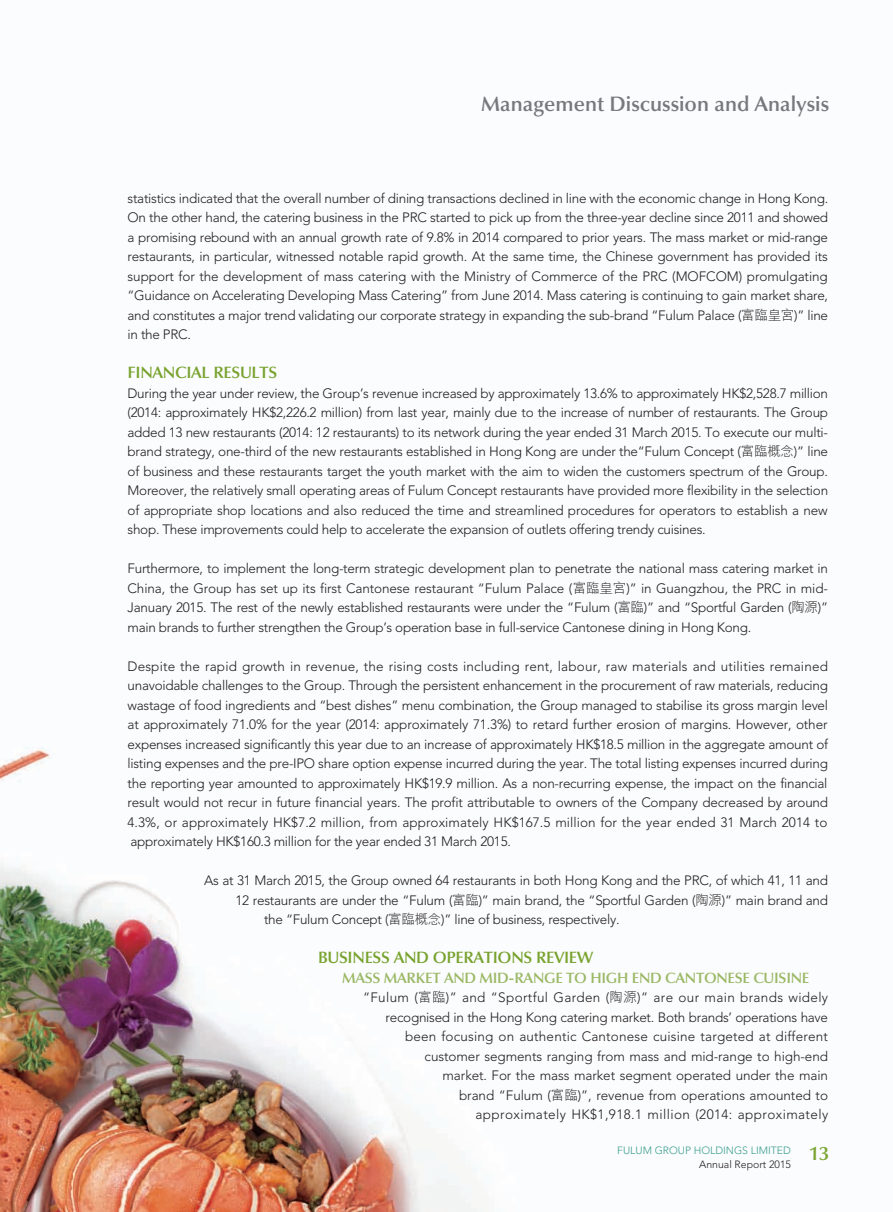
<style>
.page{position:relative;width:893px;height:1212px;background:#fff}
.page>*{position:absolute;margin:0;border:0;box-sizing:border-box;transform-origin:0 0}
.t1{font:600 21px "Optima LT Std";color:#76787b}
.t2{font:600 19.5px "Optima LT Std";color:#78a22d}
._01_H1{font:600 16.5px "Optima LT Std";letter-spacing:-.02em;color:#78a22d}
._02_H2{font:600 15px "Optima LT Std";letter-spacing:-.02em;color:#9bb865}
._00_txt{font:300 13.5px/19.5px "Avenir LT Std";letter-spacing:-.02em;color:#231f20;text-align:justify}
.t3{font:300 10.5px "Avenir LT Std";color:#3c9d90}
.t4{font:300 10.5px "Avenir LT Std";color:#231f20}
.s1{font-family:"M Hei HK"}
</style>
<div class="page">
<img style="left:0;top:747px;width:482px;height:465px">
<p class="t1" style="left:481px;top:92px;width:349px">Management Discussion and Analysis</p>
<p class="_00_txt" style="left:128px;top:188px;width:702px">statistics indicated that the overall number of dining transactions declined in line with the economic change in Hong Kong.<br>On the other hand, the catering business in the PRC started to pick up from the three-year decline since 2011 and showed a promising rebound with an annual growth rate of 9.8% in 2014 compared to prior years. The mass market or mid-range restaurants, in particular, witnessed notable rapid growth. At the same time, the Chinese government has provided its support for the development of mass catering with the Ministry of Commerce of the PRC (MOFCOM) promulgating “Guidance on Accelerating Developing Mass Catering” from June 2014. Mass catering is continuing to gain market share, and constitutes a major trend validating our corporate strategy in expanding the sub-brand “Fulum Palace (<span class="s1">富臨皇宮</span>)” line in the PRC.</p>
<p class="_01_H1" style="left:128px;top:363px;width:151px">FINANCIAL RESULTS</p>
<p class="_00_txt" style="left:128px;top:383px;width:702px">During the year under review, the Group’s revenue increased by approximately 13.6% to approximately HK$2,528.7 million (2014: approximately HK$2,226.2 million) from last year, mainly due to the increase of number of restaurants. The Group added 13 new restaurants (2014: 12 restaurants) to its network during the year ended 31 March 2015. To execute our multi&shy;brand strategy, one-third of the new restaurants established in Hong Kong are under the“Fulum Concept (<span class="s1">富臨概念</span>)” line of business and these restaurants target the youth market with the aim to widen the customers spectrum of the Group.<br>Moreover, the relatively small operating areas of Fulum Concept restaurants have provided more flexibility in the selection of appropriate shop locations and also reduced the time and streamlined procedures for operators to establish a new shop. These improvements could help to accelerate the expansion of outlets offering trendy cuisines.</p>
<p class="_00_txt" style="left:128px;top:559px;width:702px">Furthermore, to implement the long-term strategic development plan to penetrate the national mass catering market in China, the Group has set up its first Cantonese restaurant “Fulum Palace (<span class="s1">富臨皇宮</span>)” in Guangzhou, the PRC in mid-January 2015. The rest of the newly established restaurants were under the “Fulum (<span class="s1">富臨</span>)” and “Sportful Garden (<span class="s1">陶源</span>)” main brands to further strengthen the Group’s operation base in full-service Cantonese dining in Hong Kong.</p>
<p class="_00_txt" style="left:128px;top:656px;width:702px">Despite the rapid growth in revenue, the rising costs including rent, labour, raw materials and utilities remained unavoidable challenges to the Group. Through the persistent enhancement in the procurement of raw materials, reducing wastage of food ingredients and “best dishes” menu combination, the Group managed to stabilise its gross margin level at approximately 71.0% for the year (2014: approximately 71.3%) to retard further erosion of margins. However, other expenses increased significantly this year due to an increase of approximately HK$18.5 million in the aggregate amount of listing expenses and the pre-IPO share option expense incurred during the year. The total listing expenses incurred during the reporting year amounted to approximately HK$19.9 million. As a non-recurring expense, the impact on the financial result would not recur in future financial years. The profit attributable to owners of the Company decreased by around 4.3%, or approximately HK$7.2 million, from approximately HK$167.5 million for the year ended 31 March 2014 to approximately HK$160.3 million for the year ended 31 March 2015.</p>
<p class="_00_txt" style="left:204px;top:871px;width:625px">As at 31 March 2015, the Group owned 64 restaurants in both Hong Kong and the PRC, of which 41, 11 and</p>
<p class="_00_txt" style="left:236px;top:890px;width:594px">12 restaurants are under the “Fulum (<span class="s1">富臨</span>)” main brand, the “Sportful Garden (<span class="s1">陶源</span>)” main brand and</p>
<p class="_00_txt" style="left:264px;top:910px;width:357px">the “Fulum Concept (<span class="s1">富臨概念</span>)” line of business, respectively.</p>
<p class="_01_H1" style="left:318px;top:948px;width:277px">BUSINESS AND OPERATIONS REVIEW</p>
<p class="_02_H2" style="left:342px;top:969px;width:469px">MASS MARKET AND MID-RANGE TO HIGH END CANTONESE CUISINE</p>
<p class="_00_txt" style="left:363px;top:988px;width:467px;text-align:right">“Fulum (<span class="s1">富臨</span>)” and “Sportful Garden (<span class="s1">陶源</span>)” are our main brands widely recognised in the Hong Kong catering market. Both brands’ operations have been focusing on authentic Cantonese cuisine targeted at different customer segments ranging from mass and mid-range to high-end<br>market. For the mass market segment operated under the main<br>brand “Fulum (<span class="s1">富臨</span>)”, revenue from operations amounted to<br>approximately HK$1,918.1 million (2014: approximately</p>
<p class="t3" style="left:617px;top:1144px;width:175px">FULUM GROUP HOLDINGS LIMITED</p>
<p class="t4" style="left:699px;top:1158px;width:93px">Annual Report 2015</p>
<p class="t2" style="left:809px;top:1142px;width:22px">13</p>
</div>
